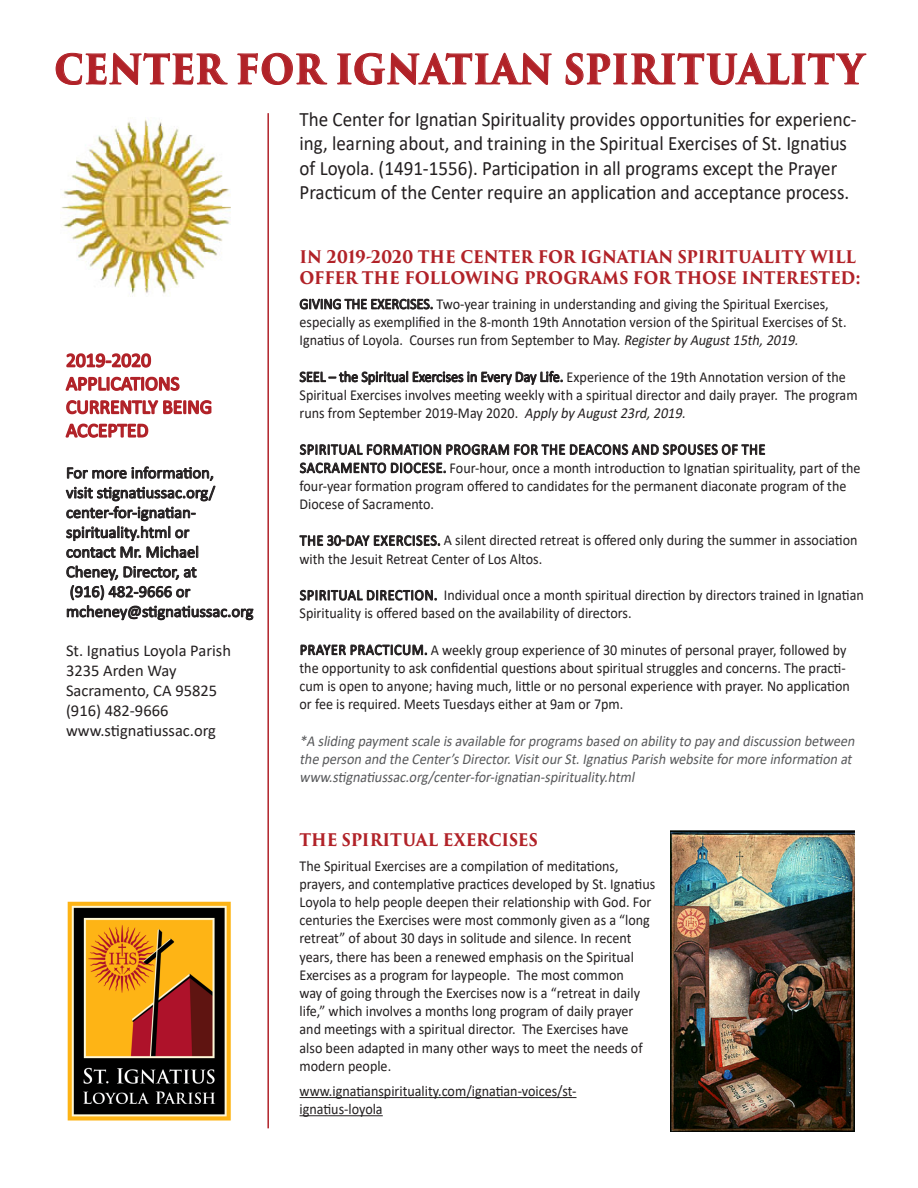
<style>
.page{position:relative;width:918px;height:1188px;background:#fff}
.page>*{position:absolute;margin:0;border:0;box-sizing:border-box;transform-origin:0 0}
.t1{font:700 39.75px "Trajan Pro 3";letter-spacing:.015em;color:#b12228;scale:.9 1}
.t2{font:20.4px/24.6px "Calibri";color:#231f20;scale:.93 1}
.t3{font:19.5px "Calibri";color:#b12228}
.t4{font:700 16.95px/20.4px "Trajan Pro 3";letter-spacing:-.005em;color:#b12228;scale:.93 1}
.t5{font:16.5px/19.8px "Calibri";color:#231f20}
.t6{font:15.15px/18.1px "Calibri";color:#231f20;scale:.93 1}
.t7{font:italic 15.15px/18.1px "Calibri";color:#57585a;scale:.93 1}
.s1{font-style:italic}
</style>
<div class="page">
<svg style="left:55px;top:53px;width:173px;height:32px"></svg>
<svg style="left:237px;top:53px;width:91px;height:32px"></svg>
<svg style="left:337px;top:52px;width:215px;height:33px"></svg>
<svg style="left:565px;top:52px;width:302px;height:33px"></svg>
<img style="left:67px;top:901px;width:164px;height:220px">
<img style="left:61px;top:119px;width:170px;height:177px">
<svg style="left:65px;top:353px;width:147px;height:85px"></svg>
<svg style="left:66px;top:466px;width:188px;height:155px"></svg>
<hr style="left:300px;top:1097px;width:277px;height:1px;background:#231f20">
<hr style="left:300px;top:1115px;width:83px;height:1px;background:#231f20">
<svg style="left:299px;top:298px;width:134px;height:12px"></svg>
<svg style="left:299px;top:370px;width:264px;height:15px"></svg>
<svg style="left:300px;top:444px;width:465px;height:30px"></svg>
<svg style="left:299px;top:535px;width:142px;height:12px"></svg>
<svg style="left:300px;top:589px;width:137px;height:12px"></svg>
<svg style="left:300px;top:644px;width:128px;height:12px"></svg>
<img style="left:671px;top:830px;width:184px;height:301px">
<hr style="left:267px;top:113px;width:2px;height:1015px;background:#b12228">
<p class="t1" style="left:54px;top:40px;width:901px">CENTER FOR IGNATIAN SPIRITUALITY</p>
<p class="t3" style="left:66px;top:347px;width:87px">2019-2020</p>
<p class="t3" style="left:66px;top:370px;width:115px">APPLICATIONS</p>
<p class="t3" style="left:66px;top:393px;width:148px">CURRENTLY BEING</p>
<p class="t3" style="left:66px;top:417px;width:84px">ACCEPTED</p>
<p class="t5" style="left:66px;top:462px;width:150px">For more information,</p>
<p class="t5" style="left:66px;top:482px;width:151px">visit stignatiussac.org/</p>
<p class="t5" style="left:66px;top:502px;width:189px">center-for-ignatian&shy;spirituality.html or<br>contact Mr. Michael<br>Cheney, Director, at<br>(916) 482-9666 or mcheney@stignatiussac.org</p>
<p class="t5" style="left:66px;top:641px;width:167px">St. Ignatius Loyola Parish</p>
<p class="t5" style="left:66px;top:660px;width:112px">3235 Arden Way</p>
<p class="t5" style="left:66px;top:680px;width:153px">Sacramento, CA 95825</p>
<p class="t5" style="left:66px;top:700px;width:104px">(916) 482-9666</p>
<p class="t5" style="left:66px;top:720px;width:152px">www.stignatiussac.org</p>
<p class="t2" style="left:300px;top:106px;width:601px">The Center for Ignatian Spirituality provides opportunities for experienc&shy;ing, learning about, and training in the Spiritual Exercises of St. Ignatius of Loyola. (1491-1556). Participation in all programs except the Prayer Practicum of the Center require an application and acceptance process.</p>
<p class="t4" style="left:300px;top:248px;width:605px">IN 2019-2020 THE CENTER FOR IGNATIAN SPIRITUALITY WILL<br>OFFER THE FOLLOWING PROGRAMS FOR THOSE INTERESTED:</p>
<p class="t6" style="left:300px;top:294px;width:590px">GIVING THE EXERCISES. Two-year training in understanding and giving the Spiritual Exercises, especially as exemplified in the 8-month 19th Annotation version of the Spiritual Exercises of St.<br>Ignatius of Loyola. Courses run from September to May. <span class="s1">RegisterbyAugust15th,2019.</span></p>
<p class="t6" style="left:300px;top:367px;width:602px">SEEL – the Spiritual Exercises in Every Day Life. Experience of the 19th Annotation version of the<br>Spiritual Exercises involves meeting weekly with a spiritual director and daily prayer. The program runs from September 2019-May 2020. <span class="s1">ApplybyAugust23rd,2019.</span></p>
<p class="t6" style="left:300px;top:440px;width:605px">SPIRITUAL FORMATION PROGRAM FOR THE DEACONS AND SPOUSES OF THE<br>SACRAMENTO DIOCESE. Four-hour, once a month introduction to Ignatian spirituality, part of the four-year formation program offered to candidates for the permanent diaconate program of the Diocese of Sacramento.</p>
<p class="t6" style="left:300px;top:531px;width:602px">THE 30-DAY EXERCISES. A silent directed retreat is offered only during the summer in association with the Jesuit Retreat Center of Los Altos.</p>
<p class="t6" style="left:300px;top:586px;width:608px">SPIRITUAL DIRECTION. Individual once a month spiritual direction by directors trained in Ignatian<br>Spirituality is offered based on the availability of directors.</p>
<p class="t6" style="left:300px;top:640px;width:593px">PRAYER PRACTICUM. A weekly group experience of 30 minutes of personal prayer, followed by the opportunity to ask confidential questions about spiritual struggles and concerns. The practi&shy;cum is open to anyone; having much, little or no personal experience with prayer. No application or fee is required. Meets Tuesdays either at 9am or 7pm.</p>
<p class="t7" style="left:300px;top:731px;width:602px">*A slidingpaymentscale isavailable forprogramsbased on abilityto payand discussion between the person and the Center’sDirector.VisitourSt.IgnatiusParish website formore information at</p>
<p class="t7" style="left:300px;top:768px;width:365px">www.stignatiussac.org/center-for-ignatian-spirituality.html</p>
<p class="t4" style="left:300px;top:830px;width:258px">THE SPIRITUAL EXERCISES</p>
<p class="t6" style="left:300px;top:856px;width:384px">The Spiritual Exercises are a compilation of meditations, prayers, and contemplative practices developed by St. Ignatius Loyola to help people deepen their relationship with God. For centuries the Exercises were most commonly given as a “long retreat” of about 30 days in solitude and silence. In recent years, there has been a renewed emphasis on the Spiritual Exercises as a program for laypeople. The most common<br>way of going through the Exercises now is a “retreat in daily life,” which involves a months long program of daily prayer and meetings with a spiritual director. The Exercises have<br>also been adapted in many other ways to meet the needs of modern people.</p>
<p class="t6" style="left:300px;top:1081px;width:299px">www.ignatianspirituality.com/ignatian-voices/st&shy;ignatius-loyola</p>
</div>
